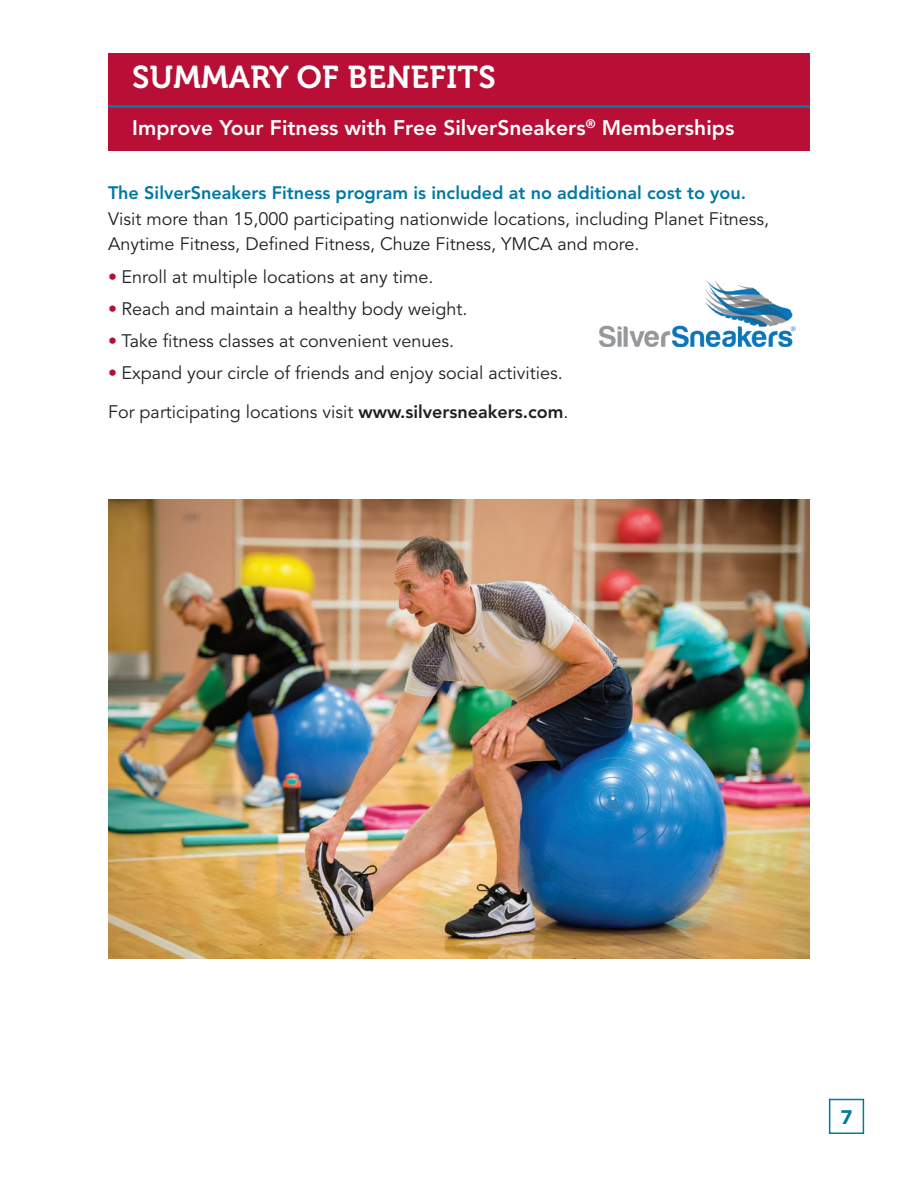
<style>
.page{position:relative;width:918px;height:1188px;background:#fff}
.page>*{position:absolute;margin:0;border:0;box-sizing:border-box;transform-origin:0 0}
.t1{font:31.5px "Museo 700";letter-spacing:.01em;color:#fff}
.t2{font:800 21px "Avenir LT Std";color:#fff}
.t3{font:900 19.5px "Avenir LT Std";color:#0079a3}
.t4{font:18px/25.5px "Avenir LT Std";color:#231f20}
.t5{font:800 18px "Avenir LT Std";color:#0079a3}
.s1{color:#b90f36}
.s2{font-weight:800}
</style>
<div class="page">
<div style="left:829px;top:1099px;width:35px;height:35px;border:2px solid #0079a3"></div>
<div style="left:108px;top:108px;width:702px;height:43px;background:#b90f36"></div>
<div style="left:108px;top:54px;width:702px;height:53px;background:#b90f36"></div>
<hr style="left:108px;top:105px;width:702px;height:3px;background:#0079a3">
<img style="left:108px;top:500px;width:702px;height:458px">
<img style="left:599px;top:280px;width:196px;height:67px">
<h1 class="t1" style="left:132px;top:60px;width:365px">SUMMARY OF BENEFITS</h1>
<h2 class="t2" style="left:132px;top:115px;width:604px">Improve Your Fitness with Free SilverSneakers<sup>®</sup> Memberships</h2>
<p class="t5" style="left:108px;top:182px;width:640px">The SilverSneakers Fitness program is included at no additional cost to you.</p>
<p class="t4" style="left:108px;top:206px;width:663px">Visit more than 15,000 participating nationwide locations, including Planet Fitness,<br>Anytime Fitness, Defined Fitness, Chuze Fitness, YMCA and more.</p>
<p class="t4" style="left:108px;top:264px;width:327px"><span class="s1">•</span> Enroll at multiple locations at any time.</p>
<p class="t4" style="left:108px;top:296px;width:361px"><span class="s1">•</span> Reach and maintain a healthy body weight.</p>
<p class="t4" style="left:108px;top:329px;width:348px"><span class="s1">•</span> Take fitness classes at convenient venues.</p>
<p class="t4" style="left:108px;top:361px;width:456px"><span class="s1">•</span> Expand your circle of friends and enjoy social activities.</p>
<p class="t4" style="left:108px;top:400px;width:462px">For participating locations visit <span class="s2">www.silversneakers.com</span>.</p>
<p class="t3" style="left:841px;top:1105px;width:13px">7</p>
</div>
